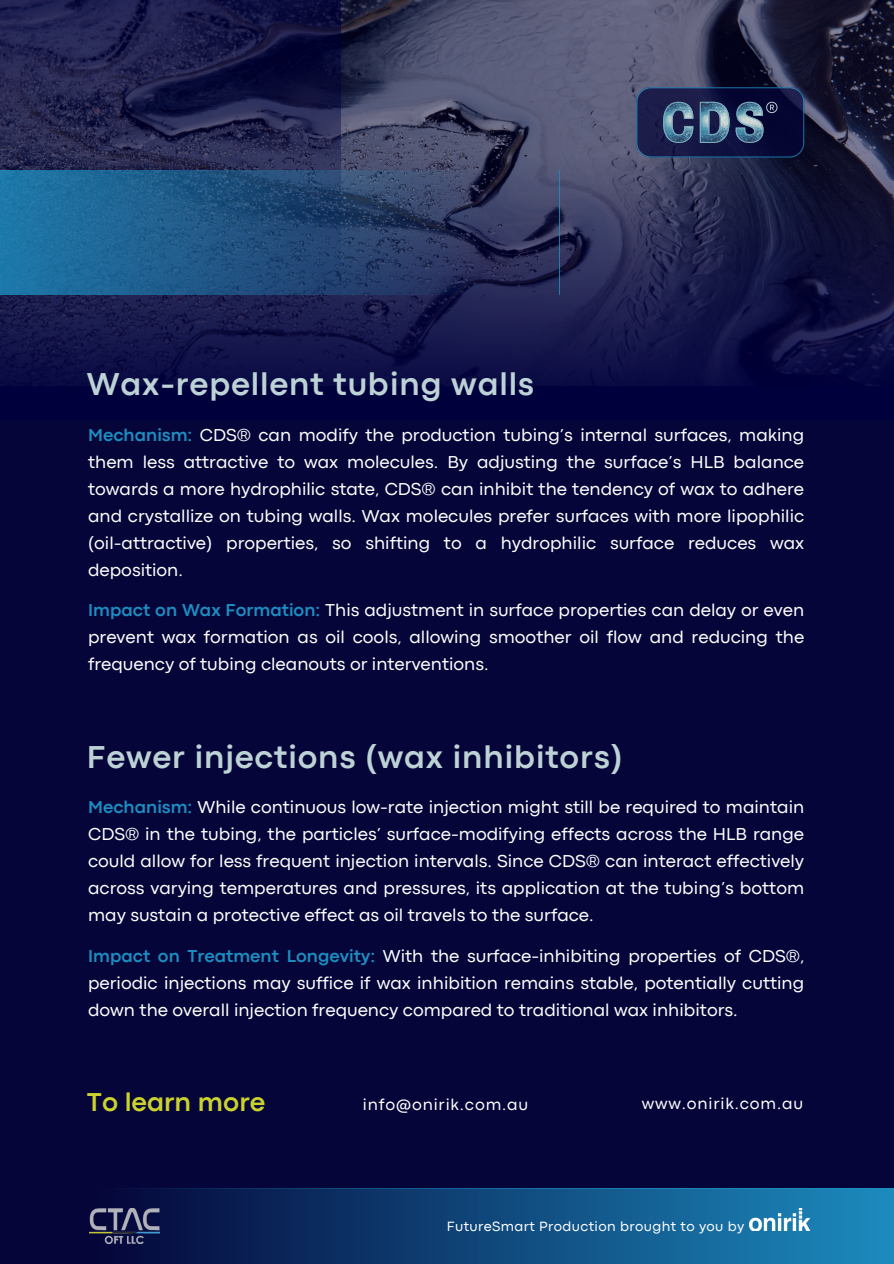
<style>
.page{position:relative;width:894px;height:1264px;background:#fff}
.page>*{position:absolute;margin:0;border:0;box-sizing:border-box;transform-origin:0 0}
.t1{font:700 33px "Codec Pro";letter-spacing:.025em;color:#bdd2d5}
.t2{font:700 27px "Codec Pro";color:#cbd22e}
.t3{font:18px/27px "Codec Pro";color:#fff;text-align:justify}
.t4{font:16.5px "Codec Pro";letter-spacing:.05em;color:#fff}
.t5{font:13.95px "Codec Pro";letter-spacing:.03em;color:#fff}
.s1{font-weight:700;color:#1d8ec1}
</style>
<div class="page">
<div style="left:0;top:0;width:893px;height:1263px;background:#050539"></div>
<img style="left:341px;top:0;width:552px;height:122px">
<svg style="left:341px;top:122px;width:552px;height:264px"></svg>
<div style="left:0;top:1188px;width:893px;height:75px;background:linear-gradient(to right,#02002c,#1d8abc)"></div>
<img style="left:89px;top:1208px;width:70px;height:35px">
<img style="left:749px;top:1208px;width:61px;height:22px">
<svg style="left:0;top:0;width:341px;height:386px"></svg>
<svg style="left:0;top:171px;width:559px;height:123px;background:#254e79"></svg>
<svg style="left:636px;top:87px;width:168px;height:70px"></svg>
<p class="t1" style="left:87px;top:372px;width:448px">Wax-repellent tubing walls</p>
<h1 class="t3" style="left:88px;top:422px;width:717px"><span class="s1">Mechanism:</span> CDS® can modify the production tubing’s internal surfaces, making them less attractive to wax molecules. By adjusting the surface’s HLB balance towards a more hydrophilic state, CDS® can inhibit the tendency of wax to adhere and crystallize on tubing walls. Wax molecules prefer surfaces with more lipophilic (oil-attractive) properties, so shifting to a hydrophilic surface reduces wax deposition.</h1>
<p class="t3" style="left:88px;top:598px;width:717px"><span class="s1">Impact on Wax Formation:</span> This adjustment in surface properties can delay or even prevent wax formation as oil cools, allowing smoother oil flow and reducing the frequency of tubing cleanouts or interventions.</p>
<p class="t1" style="left:87px;top:745px;width:536px">Fewer injections (wax inhibitors)</p>
<h1 class="t3" style="left:88px;top:795px;width:717px"><span class="s1">Mechanism:</span> While continuous low-rate injection might still be required to maintain CDS® in the tubing, the particles’ surface-modifying effects across the HLB range could allow for less frequent injection intervals. Since CDS® can interact effectively across varying temperatures and pressures, its application at the tubing’s bottom may sustain a protective effect as oil travels to the surface.</h1>
<p class="t3" style="left:88px;top:944px;width:717px"><span class="s1">Impact on Treatment Longevity:</span> With the surface-inhibiting properties of CDS®, periodic injections may suffice if wax inhibition remains stable, potentially cutting down the overall injection frequency compared to traditional wax inhibitors.</p>
<h3 class="t2" style="left:87px;top:1092px;width:180px">To learn more</h3>
<h2 class="t4" style="left:363px;top:1098px;width:167px">info@onirik.com.au</h2>
<h3 class="t4" style="left:641px;top:1097px;width:163px">www.onirik.com.au</h3>
<p class="t5" style="left:446px;top:1220px;width:299px">FutureSmart Production brought to you by</p>
</div>
